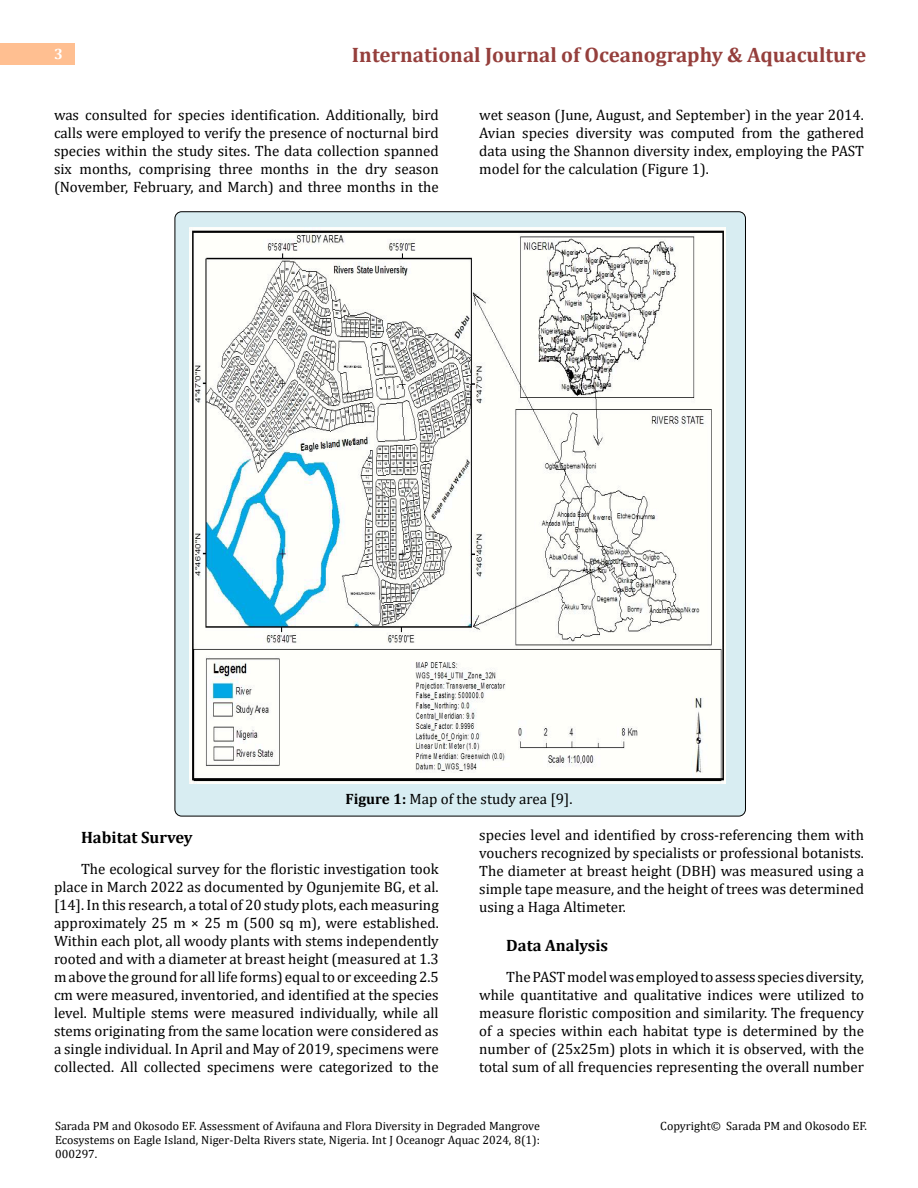
<style>
.page{position:relative;width:918px;height:1188px;background:#fff}
.page>*{position:absolute;margin:0;border:0;box-sizing:border-box;transform-origin:0 0}
.t1{font:700 21px "Cambria";color:#953f3c}
.t2{font:700 16.5px "Cambria";color:#000}
.t3{font:15px/18px "Cambria";color:#000;text-align:justify}
.t4{font:700 15px "Cambria";color:#fff}
.t5{font:12px/14.4px "Cambria";color:#000;text-align:justify}
.s1{font-weight:700}
</style>
<div class="page">
<div style="left:0;top:43px;width:75px;height:21px;background:#ffbf91"></div>
<div style="left:175px;top:212px;width:570px;height:604px;background:#d8edf2;border-radius:7px"></div>
<img style="left:189px;top:228px;width:536px;height:556px">
<p class="t4" style="left:54px;top:44px;width:10px">3</p>
<h1 class="t1" style="left:352px;top:40px;width:516px">International Journal of Oceanography &amp; Aquaculture</h1>
<p class="t3" style="left:54px;top:105px;width:386px">was consulted for species identification. Additionally, bird calls were employed to verify the presence of nocturnal bird species within the study sites. The data collection spanned six months, comprising three months in the dry season (November, February, and March) and three months in the</p>
<p class="t3" style="left:479px;top:105px;width:386px">wet season (June, August, and September) in the year 2014.<br>Avian species diversity was computed from the gathered data using the Shannon diversity index, employing the PAST model for the calculation (Figure 1).</p>
<p class="t3" style="left:346px;top:789px;width:228px"><span class="s1">Figure 1:</span> Map of the study area [9].</p>
<p class="t2" style="left:81px;top:825px;width:113px">Habitat Survey</p>
<p class="t3" style="left:54px;top:860px;width:386px;text-indent:27px">The ecological survey for the floristic investigation took place in March 2022 as documented by Ogunjemite BG, et al. [14]. In this research, a total of 20 study plots, each measuring approximately 25 m × 25 m (500 sq m), were established.<br>Within each plot, all woody plants with stems independently rooted and with a diameter at breast height (measured at 1.3 m above the ground for all life forms) equal to or exceeding 2.5 cm were measured, inventoried, and identified at the species level. Multiple stems were measured individually, while all stems originating from the same location were considered as a single individual. In April and May of 2019, specimens were collected. All collected specimens were categorized to the</p>
<p class="t3" style="left:479px;top:825px;width:386px">species level and identified by cross-referencing them with vouchers recognized by specialists or professional botanists.<br>The diameter at breast height (DBH) was measured using a simple tape measure, and the height of trees was determined using a Haga Altimeter.</p>
<p class="t2" style="left:506px;top:933px;width:103px">Data Analysis</p>
<p class="t3" style="left:479px;top:968px;width:386px;text-indent:27px">The PAST model was employed to assess species diversity, while quantitative and qualitative indices were utilized to measure floristic composition and similarity. The frequency of a species within each habitat type is determined by the number of (25x25m) plots in which it is observed, with the total sum of all frequencies representing the overall number</p>
<p class="t5" style="left:55px;top:1118px;width:486px">Sarada PM and Okosodo EF. Assessment of Avifauna and Flora Diversity in Degraded Mangrove Ecosystems on Eagle Island, Niger-Delta Rivers state, Nigeria. Int J Oceanogr Aquac 2024, 8(1):<br>000297.</p>
<p class="t5" style="left:660px;top:1118px;width:208px">Copyright© Sarada PM and Okosodo EF.</p>
</div>
